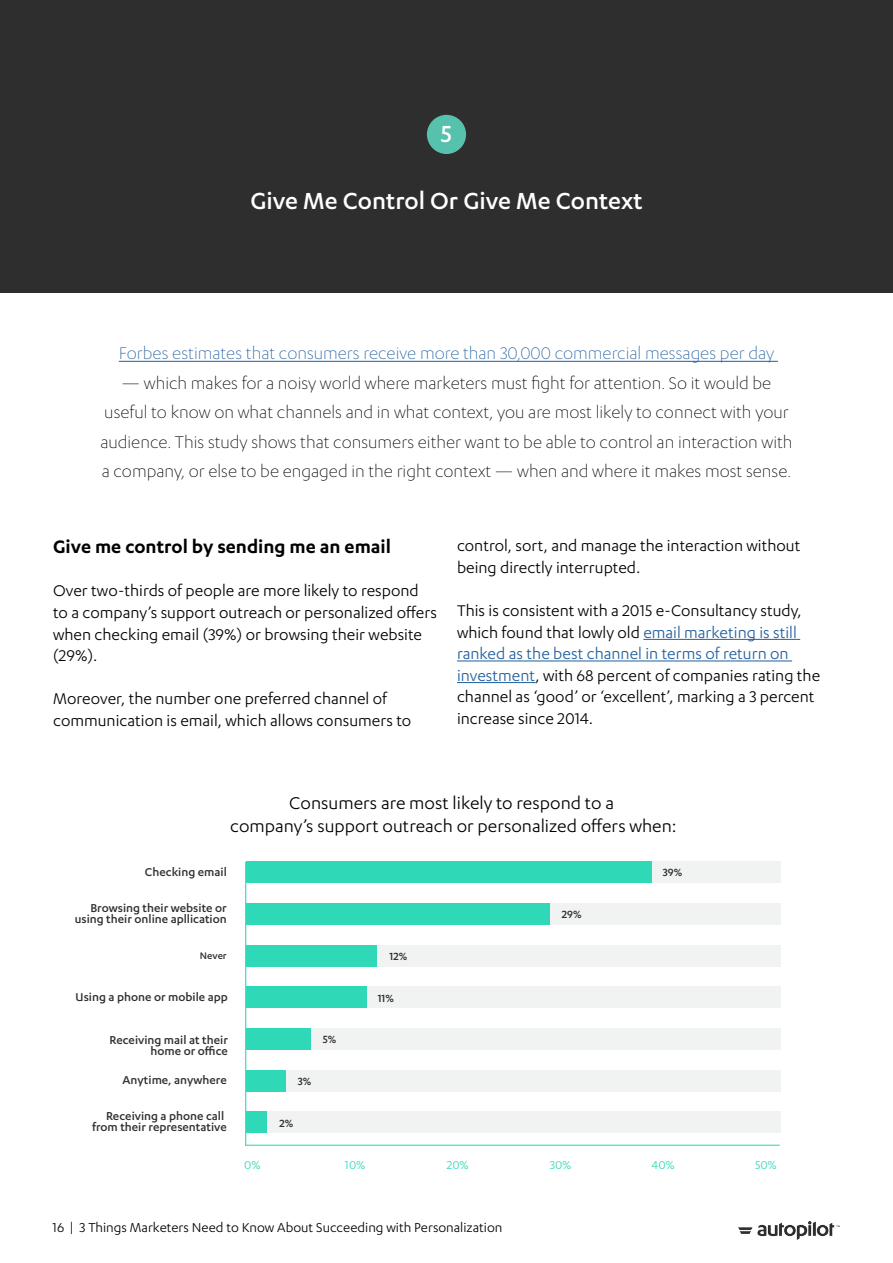
<style>
.page{position:relative;width:893px;height:1263px;background:#fff}
.page>*{position:absolute;margin:0;border:0;box-sizing:border-box;transform-origin:0 0}
.t1{font:500 27px "Karbon";color:#fff}
.t2{font:600 21px "Karbon";color:#000}
.t3{font:19.8px/23.7px "Karbon";color:#000;text-align:center}
.t4{font:300 19.5px/29.4px "Karbon";color:#000;text-align:center}
.t5{font:300 19.5px "Karbon";color:#215e9e}
.t6{font:18px/21.6px "Karbon";color:#000}
.t7{font:15px "Karbon";color:#000}
.t8{font:500 13.2px/10.9px "Karbon";color:#2e2e2e;text-align:right}
.t9{font:13.2px "Karbon";color:#2fd9b7}
.t10{font:500 12.15px "Karbon";color:#2e2e2e}
.t11{font:500 10.95px "Karbon";color:#2e2e2e}
.s1{color:#215e9e}
</style>
<div class="page">
<img style="left:738px;top:1221px;width:101px;height:18px">
<div style="left:0;top:0;width:893px;height:292px;background:#2e2e2e"></div>
<hr style="left:119px;top:361px;width:659px;height:1px;background:#215e9e">
<div style="left:427px;top:115px;width:39px;height:39px;background:#56c1ad;border-radius:50%"></div>
<hr style="left:643px;top:639px;width:157px;height:1px;background:#215e9e">
<hr style="left:457px;top:660px;width:335px;height:1px;background:#215e9e">
<hr style="left:457px;top:682px;width:79px;height:1px;background:#215e9e">
<div style="left:246px;top:903px;width:534px;height:22px;background:#f1f2f2"></div>
<div style="left:246px;top:861px;width:534px;height:22px;background:#f1f2f2"></div>
<div style="left:246px;top:1111px;width:534px;height:22px;background:#f1f2f2"></div>
<div style="left:246px;top:1111px;width:21px;height:22px;background:#2fd9b7"></div>
<div style="left:246px;top:1070px;width:534px;height:21px;background:#f1f2f2"></div>
<div style="left:246px;top:1070px;width:40px;height:21px;background:#2fd9b7"></div>
<div style="left:246px;top:1028px;width:534px;height:22px;background:#f1f2f2"></div>
<div style="left:246px;top:1028px;width:65px;height:22px;background:#2fd9b7"></div>
<div style="left:246px;top:986px;width:534px;height:22px;background:#f1f2f2"></div>
<div style="left:246px;top:986px;width:120px;height:22px;background:#2fd9b7"></div>
<div style="left:246px;top:945px;width:534px;height:21px;background:#f1f2f2"></div>
<div style="left:246px;top:945px;width:131px;height:21px;background:#2fd9b7"></div>
<div style="left:246px;top:903px;width:303px;height:22px;background:#2fd9b7"></div>
<div style="left:246px;top:861px;width:405px;height:22px;background:#2fd9b7"></div>
<hr style="left:245px;top:862px;width:1px;height:284px;background:#2fd9b7">
<hr style="left:245px;top:1145px;width:535px;height:1px;background:#2fd9b7">
<h1 class="t1" style="left:441px;top:119px;width:13px">5</h1>
<h1 class="t1" style="left:250px;top:185px;width:394px">Give Me Control Or Give Me Context</h1>
<p class="t5" style="left:119px;top:343px;width:657px">Forbes estimates that consumers receive more than 30,000 commercial messages per day</p>
<p class="t4" style="left:100px;top:368px;width:694px">— which makes for a noisy world where marketers must fight for attention. So it would be useful to know on what channels and in what context, you are most likely to connect with your audience. This study shows that consumers either want to be able to control an interaction with a company, or else to be engaged in the right context — when and where it makes most sense.</p>
<p class="t2" style="left:53px;top:535px;width:339px">Give me control by sending me an email</p>
<p class="t6" style="left:53px;top:580px;width:385px">Over two-thirds of people are more likely to respond to a company’s support outreach or personalized offers when checking email (39%) or browsing their website (29%).</p>
<p class="t6" style="left:53px;top:688px;width:360px">Moreover, the number one preferred channel of communication is email, which allows consumers to</p>
<p class="t6" style="left:457px;top:534px;width:345px">control, sort, and manage the interaction without being directly interrupted.</p>
<p class="t6" style="left:457px;top:599px;width:365px">This is consistent with a 2015 e-Consultancy study, which found that lowly old <span class="s1">email marketing is still ranked as the best channel in terms of return on investment</span>, with 68 percent of companies rating the channel as ‘good’ or ‘excellent’, marking a 3 percent increase since 2014.</p>
<p class="t3" style="left:230px;top:790px;width:448px">Consumers are most likely to respond to a<br>company’s support outreach or personalized offers when:</p>
<p class="t8" style="left:145px;top:866px;width:83px">Checking email</p>
<p class="t8" style="left:75px;top:902px;width:154px">Browsing their website or using their online apllication</p>
<p class="t11" style="left:200px;top:949px;width:28px">Never</p>
<p class="t8" style="left:76px;top:991px;width:154px">Using a phone or mobile app</p>
<p class="t8" style="left:109px;top:1034px;width:120px">Receiving mail at their home or office</p>
<p class="t8" style="left:123px;top:1074px;width:106px">Anytime, anywhere</p>
<p class="t8" style="left:92px;top:1110px;width:136px">Receiving a phone call from their representative</p>
<p class="t10" style="left:323px;top:1032px;width:15px">5%</p>
<p class="t10" style="left:298px;top:1074px;width:15px">3%</p>
<p class="t10" style="left:280px;top:1116px;width:15px">2%</p>
<p class="t10" style="left:389px;top:949px;width:19px">12%</p>
<p class="t10" style="left:378px;top:991px;width:18px">11%</p>
<p class="t10" style="left:562px;top:907px;width:21px">29%</p>
<p class="t10" style="left:663px;top:865px;width:21px">39%</p>
<p class="t9" style="left:244px;top:1157px;width:18px">0%</p>
<p class="t9" style="left:345px;top:1157px;width:22px">10%</p>
<p class="t9" style="left:447px;top:1157px;width:24px">20%</p>
<p class="t9" style="left:550px;top:1157px;width:23px">30%</p>
<p class="t9" style="left:652px;top:1157px;width:25px">40%</p>
<p class="t9" style="left:755px;top:1157px;width:23px">50%</p>
<p class="t7" style="left:53px;top:1219px;width:451px">16 | 3 Things Marketers Need to Know About Succeeding with Personalization</p>
</div>
